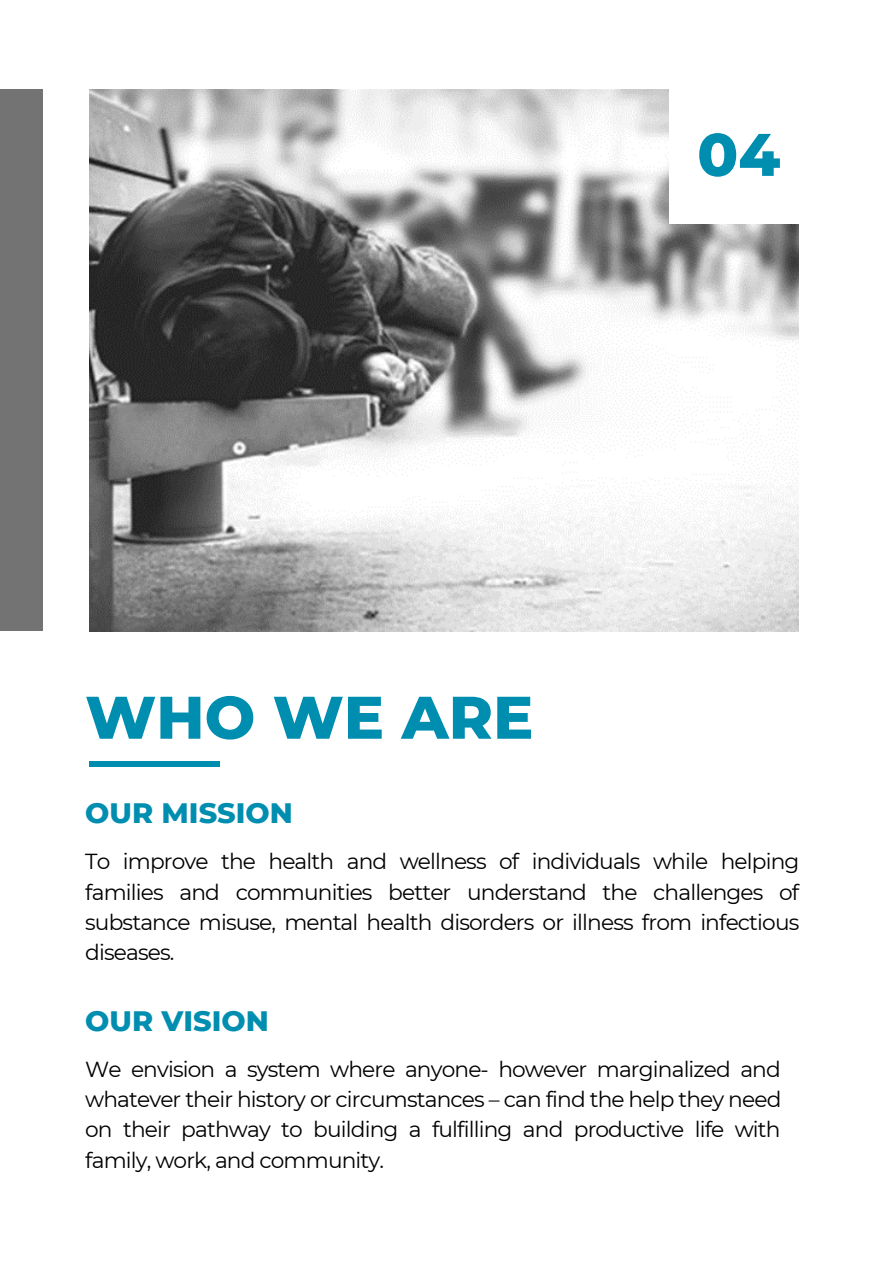
<style>
.page{position:relative;width:893px;height:1264px;background:#fff}
.page>*{position:absolute;margin:0;border:0;box-sizing:border-box;transform-origin:0 0}
.t1{font:800 60px "Montserrat";color:#008eb0}
.t2{font:800 28.65px "Montserrat";color:#008eb0}
.t3{font:21.75px/30.3px "Montserrat";letter-spacing:-.04em;color:#000;text-align:justify}
</style>
<div class="page">
<img style="left:89px;top:89px;width:709px;height:542px">
<div style="left:89px;top:760px;width:131px;height:6px;background:#008eb0"></div>
<div style="left:669px;top:85px;width:139px;height:138px;background:#fff"></div>
<div style="left:0;top:89px;width:43px;height:542px;background:#737373"></div>
<h1 class="t1" style="left:697px;top:118px;width:85px">04</h1>
<h1 class="t1" style="left:85px;top:680px;width:449px">WHO WE ARE</h1>
<h2 class="t2" style="left:85px;top:795px;width:209px">OUR MISSION</h2>
<p class="t3" style="left:85px;top:846px;width:715px">To improve the health and wellness of individuals while helping families and communities better understand the challenges of substance misuse, mental health disorders or illness from infectious diseases.</p>
<h2 class="t2" style="left:85px;top:1003px;width:185px">OUR VISION</h2>
<p class="t3" style="left:85px;top:1053px;width:697px">We envision a system where anyone- however marginalized and whatever their history or circumstances – can find the help they need on their pathway to building a fulfilling and productive life with family, work, and community.</p>
</div>
